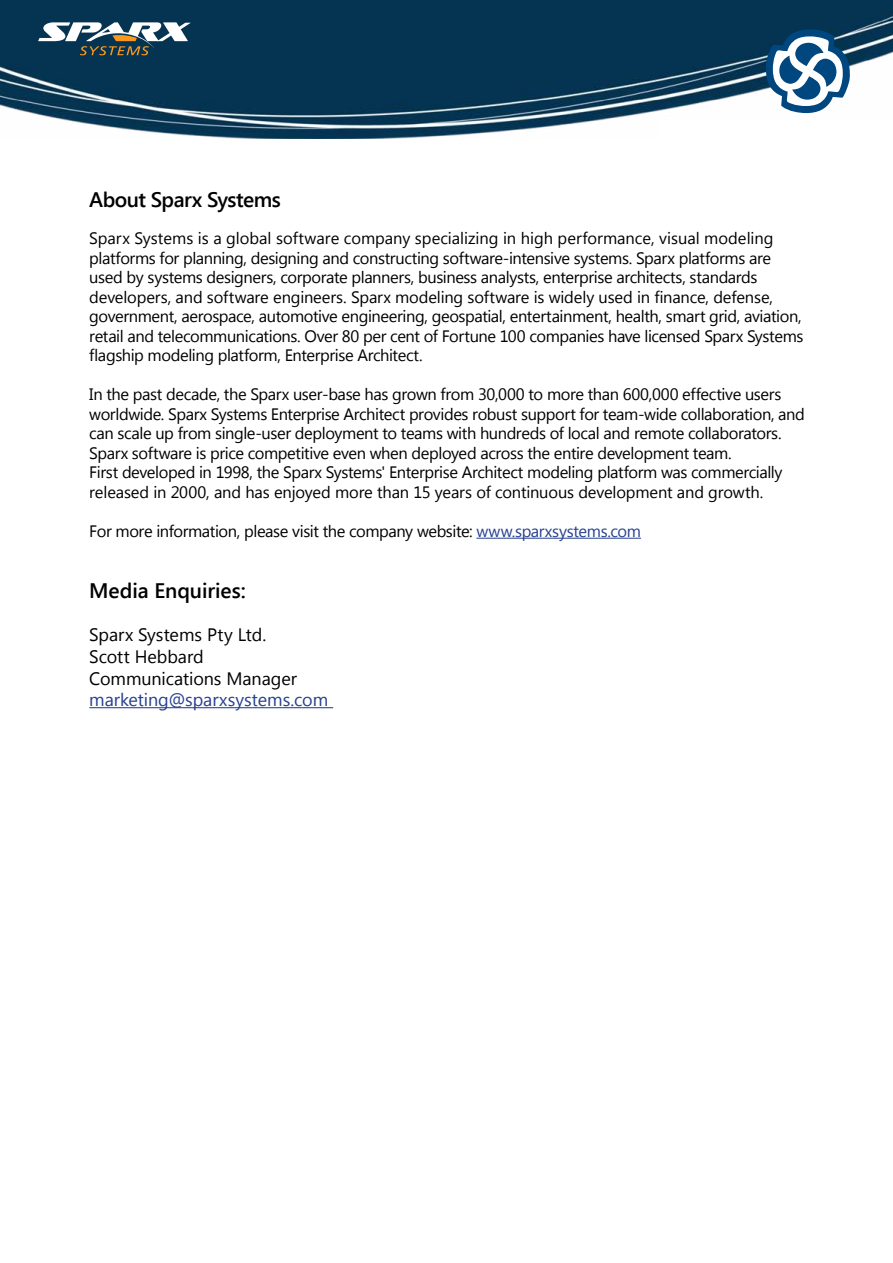
<style>
.page{position:relative;width:893px;height:1263px;background:#fff}
.page>*{position:absolute;margin:0;border:0;box-sizing:border-box;transform-origin:0 0}
.t1{font:600 21px "Segoe UI";letter-spacing:-.015em;color:#000}
.t2{font:18px/21.6px "Segoe UI";letter-spacing:-.005em;color:#000}
.t3{font:18px "Segoe UI";letter-spacing:-.005em;color:#25408f}
.t4{font:16.5px/19.5px "Segoe UI";letter-spacing:-.025em;color:#000}
.s1{color:#25408f}
</style>
<div class="page">
<img style="left:0;top:0;width:893px;height:139px">
<svg style="left:38px;top:22px;width:153px;height:33px"></svg>
<svg style="left:766px;top:26px;width:85px;height:87px"></svg>
<hr style="left:476px;top:538px;width:165px;height:1px;background:#25408f">
<hr style="left:89px;top:707px;width:244px;height:1px;background:#25408f">
<p class="t1" style="left:89px;top:184px;width:193px">About Sparx Systems</p>
<p class="t4" style="left:89px;top:228px;width:716px">Sparx Systems is a global software company specializing in high performance, visual modeling platforms for planning, designing and constructing software-intensive systems. Sparx platforms are used by systems designers, corporate planners, business analysts, enterprise architects, standards developers, and software engineers. Sparx modeling software is widely used in finance, defense, government, aerospace, automotive engineering, geospatial, entertainment, health, smart grid, aviation, retail and telecommunications. Over 80 per cent of Fortune 100 companies have licensed Sparx Systems flagship modeling platform, Enterprise Architect.</p>
<p class="t4" style="left:89px;top:384px;width:717px">In the past decade, the Sparx user-base has grown from 30,000 to more than 600,000 effective users worldwide. Sparx Systems Enterprise Architect provides robust support for team-wide collaboration, and can scale up from single-user deployment to teams with hundreds of local and remote collaborators.<br>Sparx software is price competitive even when deployed across the entire development team.<br>First developed in 1998, the Sparx Systems' Enterprise Architect modeling platform was commercially released in 2000, and has enjoyed more than 15 years of continuous development and growth.</p>
<p class="t4" style="left:89px;top:520px;width:553px">For more information, please visit the company website: <span class="s1">www.sparxsystems.com</span></p>
<p class="t1" style="left:89px;top:576px;width:158px">Media Enquiries:</p>
<p class="t2" style="left:89px;top:623px;width:209px">Sparx Systems Pty Ltd.<br>Scott Hebbard<br>Communications Manager</p>
<p class="t3" style="left:89px;top:687px;width:240px">marketing@sparxsystems.com</p>
</div>
